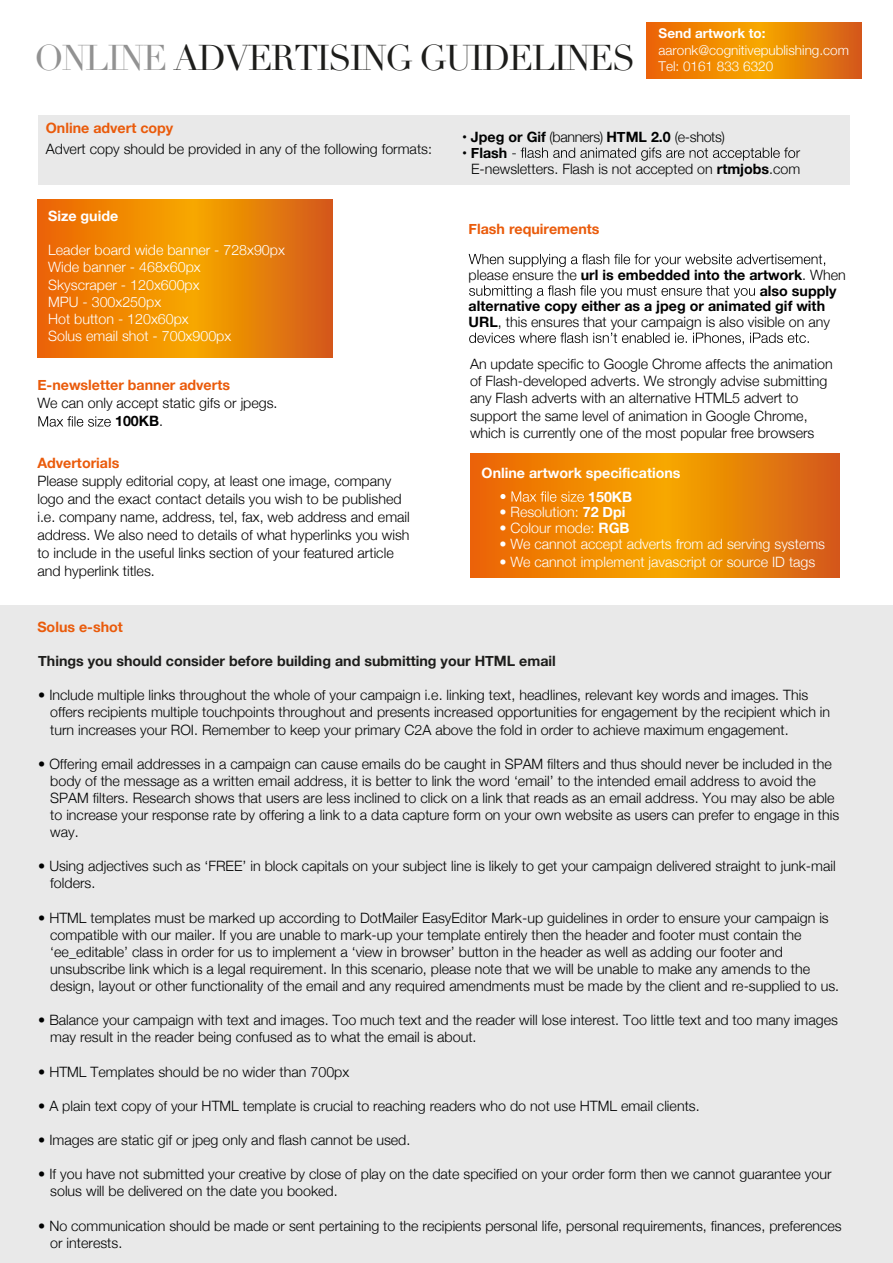
<style>
.page{position:relative;width:893px;height:1263px;background:#fff}
.page>*{position:absolute;margin:0;border:0;box-sizing:border-box;transform-origin:0 0}
.t1{font:34.95px "Didot";letter-spacing:-.05em;color:#1d1d1b}
.t2{font:300 14.25px/17.1px "Helvetica Neue";color:#000101}
.t3{font:300 14.25px/17.1px "Helvetica Neue";color:#fff}
.t4{font:700 14.25px "Helvetica Neue";color:#000101}
.t5{font:700 14.25px "Helvetica Neue";color:#ea5b0b}
.t6{font:700 14.25px "Helvetica Neue";color:#1d1d1b}
.t7{font:700 14.25px "Helvetica Neue";color:#fff}
.t8{font:300 14.25px "Helvetica Neue";letter-spacing:-.025em;color:#000101}
.t9{font:300 13.5px/16.2px "Helvetica Neue";color:#fff}
.t10{font:700 13.5px "Helvetica Neue";color:#fff}
.s1{color:#929292}
.s2{font-weight:700}
.s3{font-weight:300}
</style>
<div class="page">
<svg style="left:471px;top:453px;width:369px;height:124px;background:#eb8206"></svg>
<div style="left:0;top:606px;width:893px;height:657px;background:#e9e9e9"></div>
<div style="left:38px;top:116px;width:812px;height:69px;background:#e9e9e9"></div>
<svg style="left:646px;top:22px;width:215px;height:56px;background:#eb8205"></svg>
<svg style="left:512px;top:148px;width:288px;height:13px"></svg>
<svg style="left:469px;top:254px;width:356px;height:13px"></svg>
<svg style="left:469px;top:285px;width:286px;height:13px"></svg>
<svg style="left:469px;top:333px;width:340px;height:12px"></svg>
<svg style="left:500px;top:491px;width:84px;height:11px"></svg>
<svg style="left:38px;top:416px;width:73px;height:11px"></svg>
<svg style="left:37px;top:199px;width:296px;height:158px;background:#eb8206"></svg>
<h1 class="t1" style="left:34px;top:37px;width:603px"><span class="s1">ONLINE</span> ADVERTISING GUIDELINES</h1>
<p class="t10" style="left:659px;top:23px;width:109px">Send artwork to:</p>
<p class="t9" style="left:659px;top:41px;width:192px">aaronk@cognitivepublishing.com<br>Tel: 0161 833 6320</p>
<p class="t5" style="left:46px;top:117px;width:129px">Online advert copy</p>
<p class="t2" style="left:46px;top:139px;width:388px">Advert copy should be provided in any of the following formats:</p>
<p class="t7" style="left:48px;top:205px;width:72px">Size guide</p>
<p class="t3" style="left:48px;top:241px;width:238px">Leader board wide banner - 728x90px<br>Wide banner - 468x60px<br>Skyscraper - 120x600px<br>MPU - 300x250px<br>Hot button - 120x60px<br>Solus email shot - 700x900px</p>
<p class="t5" style="left:37px;top:374px;width:194px">E-newsletter banner adverts</p>
<p class="t2" style="left:115px;top:393px;width:164px;line-height:18px;text-indent:-78px">We can only accept static gifs or jpegs.<br><span class="s2">100KB</span>.</p>
<p class="t5" style="left:37px;top:451px;width:84px">Advertorials</p>
<p class="t2" style="left:37px;top:471px;width:374px;line-height:18px">Please supply editorial copy, at least one image, company logo and the exact contact details you wish to be published i.e. company name, address, tel, fax, web address and email address. We also need to details of what hyperlinks you wish to include in the useful links section of your featured article and hyperlink titles.</p>
<p class="t5" style="left:37px;top:616px;width:87px">Solus e-shot</p>
<p class="t8" style="left:462px;top:125px;width:265px"><span class="s2">• Jpeg or Gif</span> (banners) <span class="s2">HTML 2.0</span> (e-shots)</p>
<p class="t2" style="left:471px;top:144px;width:331px;line-height:15.8px;text-indent:-9px"><span class="s2">• Flash<br></span>E-newsletters. Flash is not accepted on <span class="s2">rtmjobs</span>.com</p>
<p class="t5" style="left:469px;top:218px;width:132px">Flash requirements</p>
<p class="t4" style="left:469px;top:264px;width:379px"><span class="s3">please ensure the</span> url is embedded into the artwork<span class="s3">. When</span></p>
<p class="t4" style="left:760px;top:279px;width:78px">also supply</p>
<p class="t4" style="left:469px;top:295px;width:358px">alternative copy either as a jpeg or animated gif with</p>
<p class="t2" style="left:469px;top:312px;width:363px"><span class="s2">URL</span>, this ensures that your campaign is also visible on any</p>
<p class="t2" style="left:470px;top:355px;width:364px">An update specific to Google Chrome affects the animation of Flash-developed adverts. We strongly advise submitting any Flash adverts with an alternative HTML5 advert to support the same level of animation in Google Chrome, which is currently one of the most popular free browsers</p>
<p class="t7" style="left:482px;top:462px;width:200px">Online artwork specifications</p>
<p class="t7" style="left:588px;top:485px;width:46px">150KB</p>
<p class="t3" style="left:499px;top:503px;width:128px">• Resolution: <span class="s2">72 Dpi</span></p>
<p class="t3" style="left:499px;top:518px;width:132px">• Colour mode: <span class="s2">RGB</span></p>
<p class="t3" style="left:499px;top:534px;width:327px">• We cannot accept adverts from ad serving systems</p>
<p class="t3" style="left:499px;top:552px;width:317px">• We cannot implement javascript or source ID tags</p>
<p class="t6" style="left:38px;top:650px;width:519px">Things you should consider before building and submitting your HTML email</p>
<p class="t2" style="left:50px;top:686px;width:781px;text-indent:-12px">• Include multiple links throughout the whole of your campaign i.e. linking text, headlines, relevant key words and images. This offers recipients multiple touchpoints throughout and presents increased opportunities for engagement by the recipient which in turn increases your ROI. Remember to keep your primary C2A above the fold in order to achieve maximum engagement.</p>
<p class="t2" style="left:50px;top:754px;width:791px;text-indent:-12px">• Offering email addresses in a campaign can cause emails do be caught in SPAM filters and thus should never be included in the body of the message as a written email address, it is better to link the word ‘email’ to the intended email address to avoid the SPAM filters. Research shows that users are less inclined to click on a link that reads as an email address. You may also be able to increase your response rate by offering a link to a data capture form on your own website as users can prefer to engage in this way.</p>
<p class="t2" style="left:50px;top:857px;width:787px;text-indent:-12px">• Using adjectives such as ‘FREE’ in block capitals on your subject line is likely to get your campaign delivered straight to junk-mail folders.</p>
<p class="t2" style="left:50px;top:908px;width:790px;text-indent:-12px">• HTML templates must be marked up according to DotMailer EasyEditor Mark-up guidelines in order to ensure your campaign is compatible with our mailer. If you are unable to mark-up your template entirely then the header and footer must contain the ‘ee_editable’ class in order for us to implement a ‘view in browser’ button in the header as well as adding our footer and unsubscribe link which is a legal requirement. In this scenario, please note that we will be unable to make any amends to the design, layout or other functionality of the email and any required amendments must be made by the client and re-supplied to us.</p>
<p class="t2" style="left:50px;top:1010px;width:789px;text-indent:-12px">• Balance your campaign with text and images. Too much text and the reader will lose interest. Too little text and too many images may result in the reader being confused as to what the email is about.</p>
<p class="t2" style="left:38px;top:1062px;width:313px">• HTML Templates should be no wider than 700px</p>
<p class="t2" style="left:38px;top:1096px;width:663px">• A plain text copy of your HTML template is crucial to reaching readers who do not use HTML email clients.</p>
<p class="t2" style="left:38px;top:1130px;width:374px">• Images are static gif or jpeg only and flash cannot be used.</p>
<p class="t2" style="left:50px;top:1164px;width:783px;text-indent:-12px">• If you have not submitted your creative by close of play on the date specified on your order form then we cannot guarantee your solus will be delivered on the date you booked.</p>
<p class="t2" style="left:50px;top:1216px;width:793px;text-indent:-12px">• No communication should be made or sent pertaining to the recipients personal life, personal requirements, finances, preferences or interests.</p>
</div>
